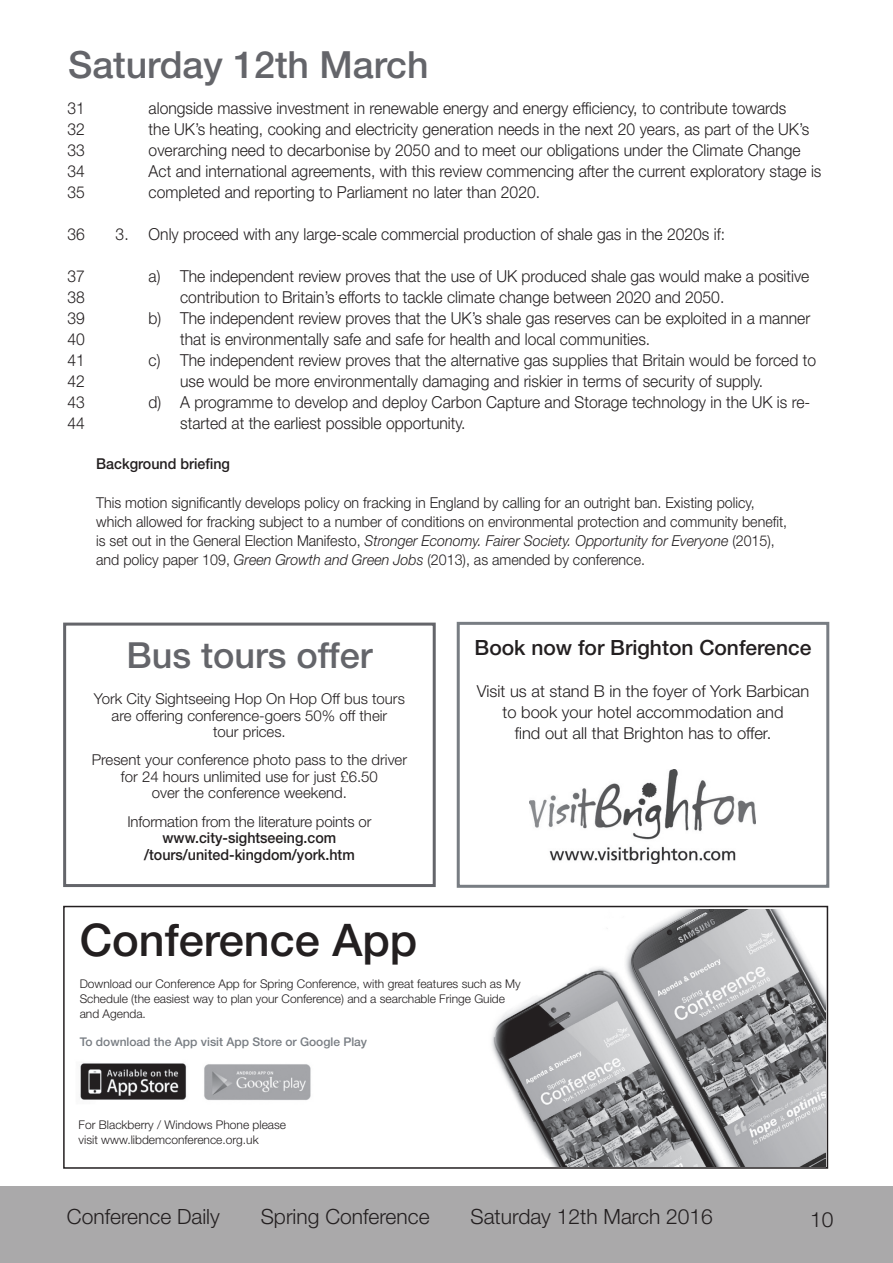
<style>
.page{position:relative;width:893px;height:1263px;background:#fff}
.page>*{position:absolute;margin:0;border:0;box-sizing:border-box;transform-origin:0 0}
.t1{font:500 45px "Helvetica Neue LT Std";color:#231f20}
.t2{font:500 37.5px "Helvetica Neue LT Std";color:#64656a}
.t3{font:500 36px "Helvetica Neue LT Std";color:#64656a}
.t4{font:300 21px "Helvetica Neue LT Std";color:#231f20}
.t5{font:500 21px "Helvetica Neue LT Std";color:#231f20}
.t6{font:300 16.5px/21px "Helvetica Neue LT Std";color:#231f20;text-align:justify;scale:.95 1}
.t7{font:300 16.5px/21px "Helvetica Neue LT Std";color:#231f20;text-align:center}
.t8{font:300 15px/18.8px "Helvetica Neue LT Std";color:#231f20;scale:.95 1}
.t9{font:300 15px/16.5px "Helvetica Neue LT Std";color:#231f20;text-align:center}
.t10{font:500 15px/16.5px "Helvetica Neue LT Std";color:#231f20;text-align:center;scale:.95 1}
.t11{font:300 12px/15px "Helvetica Neue LT Std";color:#231f20}
.t12{font:500 12px "Helvetica Neue LT Std";color:#787d83}
.s1{font-style:italic}
</style>
<div class="page">
<div style="left:0;top:1186px;width:893px;height:77px;background:#aaa9aa"></div>
<img style="left:491px;top:909px;width:334px;height:257px">
<div style="left:63px;top:906px;width:765px;height:263px;border:2px solid #231f20"></div>
<img style="left:80px;top:1063px;width:231px;height:37px">
<div style="left:63px;top:623px;width:373px;height:264px;border:3px solid #64656a"></div>
<div style="left:457px;top:622px;width:372px;height:266px;border:3px solid #787d83"></div>
<img style="left:530px;top:770px;width:225px;height:93px">
<h2 class="t2" style="left:68px;top:42px;width:362px">Saturday 12th March</h2>
<p class="t6" style="left:68px;top:97px;width:20px">31<br>32<br>33<br>34<br>35</p>
<p class="t6" style="left:68px;top:223px;width:20px">36</p>
<p class="t6" style="left:68px;top:265px;width:20px">37<br>38<br>39<br>40<br>41<br>42<br>43<br>44</p>
<p class="t6" style="left:149px;top:97px;width:710px;text-align:left">alongside massive investment in renewable energy and energy efficiency, to contribute towards<br>the UK’s heating, cooking and electricity generation needs in the next 20 years, as part of the UK’s overarching need to decarbonise by 2050 and to meet our obligations under the Climate Change Act and international agreements, with this review commencing after the current exploratory stage is completed and reporting to Parliament no later than 2020.</p>
<p class="t6" style="left:116px;top:223px;width:643px">3. Only proceed with any large-scale commercial production of shale gas in the 2020s if:</p>
<p class="t6" style="left:149px;top:265px;width:697px">a) The independent review proves that the use of UK produced shale gas would make a positive</p>
<p class="t6" style="left:180px;top:286px;width:574px">contribution to Britain’s efforts to tackle climate change between 2020 and 2050.</p>
<p class="t6" style="left:149px;top:307px;width:698px">b) The independent review proves that the UK’s shale gas reserves can be exploited in a manner</p>
<p class="t6" style="left:180px;top:328px;width:496px">that is environmentally safe and safe for health and local communities.</p>
<p class="t6" style="left:149px;top:349px;width:704px">c) The independent review proves that the alternative gas supplies that Britain would be forced to</p>
<p class="t6" style="left:180px;top:370px;width:615px">use would be more environmentally damaging and riskier in terms of security of supply.</p>
<p class="t6" style="left:149px;top:391px;width:698px">d) A programme to develop and deploy Carbon Capture and Storage technology in the UK is re-</p>
<p class="t6" style="left:180px;top:412px;width:302px">started at the earliest possible opportunity.</p>
<p class="t10" style="left:96px;top:455px;width:142px">Background briefing</p>
<p class="t8" style="left:96px;top:493px;width:729px">This motion significantly develops policy on fracking in England by calling for an outright ban. Existing policy, which allowed for fracking subject to a number of conditions on environmental protection and community benefit, is set out in the General Election Manifesto, <span class="s1">Stronger Economy. Fairer Society. Opportunity for Everyone</span> (2015), and policy paper 109, <span class="s1">Green Growth and Green Jobs</span> (2013), as amended by conference.</p>
<h3 class="t3" style="left:126px;top:634px;width:248px">Bus tours offer</h3>
<p class="t9" style="left:94px;top:690px;width:312px">York City Sightseeing Hop On Hop Off bus tours are offering conference-goers 50% off their<br>tour prices.</p>
<p class="t9" style="left:92px;top:751px;width:317px">Present your conference photo pass to the driver for 24 hours unlimited use for just £6.50<br>over the conference weekend.</p>
<p class="t9" style="left:127px;top:813px;width:246px">Information from the literature points or</p>
<p class="t10" style="left:144px;top:829px;width:223px">www.city-sightseeing.com /tours/united-kingdom/york.htm</p>
<h1 class="t1" style="left:80px;top:913px;width:339px">Conference App</h1>
<p class="t5" style="left:475px;top:635px;width:338px">Book now for Brighton Conference</p>
<p class="t7" style="left:477px;top:680px;width:334px">Visit us at stand B in the foyer of York Barbican to book your hotel accommodation and<br>find out all that Brighton has to offer.</p>
<p class="t11" style="left:80px;top:976px;width:443px">Download our Conference App for Spring Conference, with great features such as My<br>Schedule (the easiest way to plan your Conference) and a searchable Fringe Guide and Agenda.</p>
<p class="t12" style="left:80px;top:1034px;width:289px">To download the App visit App Store or Google Play</p>
<p class="t11" style="left:79px;top:1116px;width:209px">For Blackberry / Windows Phone please visit www.libdemconference.org.uk</p>
<p class="t4" style="left:67px;top:1203px;width:154px">Conference Daily</p>
<p class="t4" style="left:261px;top:1203px;width:170px">Spring Conference</p>
<p class="t4" style="left:470px;top:1203px;width:244px">Saturday 12th March 2016</p>
<p class="t4" style="left:810px;top:1206px;width:25px">10</p>
</div>
